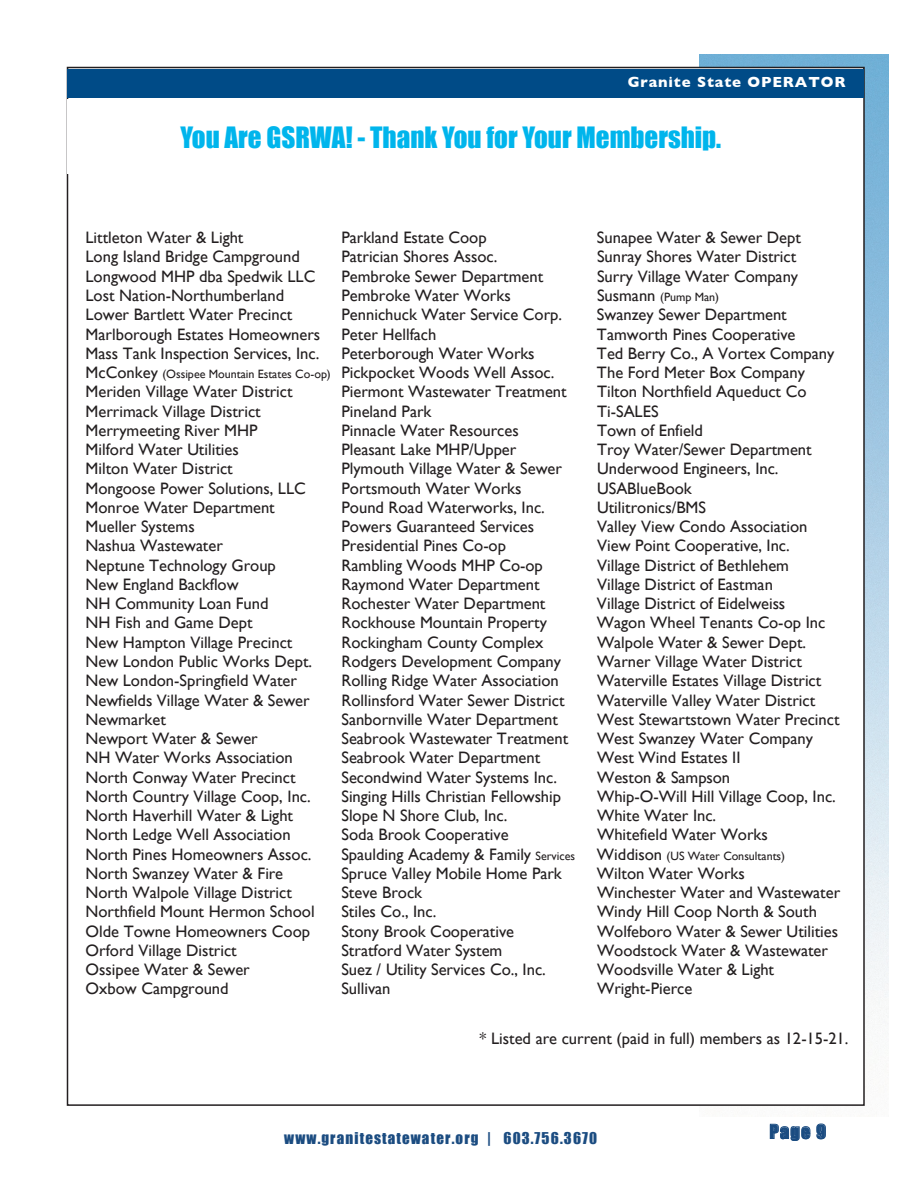
<style>
.page{position:relative;width:918px;height:1188px;background:#fff}
.page>*{position:absolute;margin:0;border:0;box-sizing:border-box;transform-origin:0 0}
.t1{font:27px "Impact";color:#00b5ec}
.t2{font:18px "Impact";color:#1b4c81}
.t3{font:16.65px "Gill Sans";color:#231f20}
.t4{font:16.5px/19.2px "Gill Sans";color:#231f20}
.t5{font:15px "Impact";letter-spacing:.075em;color:#1b4c81}
.t6{font:700 15px "Gill Sans";letter-spacing:.06em;color:#fff}
.t7{font:12px "Gill Sans";letter-spacing:-.005em;color:#231f20}
.s1{font-size:16.5px}
.s2{font-size:12px}
.s3{font-size:16.65px}
</style>
<div class="page">
<img style="left:700px;top:54px;width:189px;height:971px">
<div style="left:67px;top:67px;width:798px;height:1039px;background:#fff;border:2px solid #231f20"></div>
<div style="left:68px;top:69px;width:796px;height:28px;background:#004b87"></div>
<svg style="left:770px;top:1124px;width:40px;height:17px"></svg>
<svg style="left:816px;top:1123px;width:10px;height:16px"></svg>
<div style="left:68px;top:99px;width:766px;height:75px;background:#fff"></div>
<p class="t6" style="left:628px;top:70px;width:219px">Granite State OPERATOR</p>
<h1 class="t1" style="left:180px;top:116px;width:542px">You Are GSRWA! - Thank You for Your Membership.</h1>
<p class="t4" style="left:86px;top:228px;width:236px">Littleton Water &amp; Light<br>Long Island Bridge Campground<br>Longwood MHP dba Spedwik LLC<br>Lost Nation-Northumberland<br>Lower Bartlett Water Precinct<br>Marlborough Estates Homeowners</p>
<p class="t3" style="left:86px;top:343px;width:235px">Mass Tank Inspection Services, Inc.</p>
<p class="t7" style="left:86px;top:367px;width:247px"><span class="s1">McConkey</span> (Ossipee Mountain Estates Co-op)</p>
<p class="t4" style="left:86px;top:382px;width:222px">Meriden Village Water District<br>Merrimack Village District<br>Merrymeeting River MHP<br>Milford Water Utilities<br>Milton Water District<br>Mongoose Power Solutions, LLC<br>Monroe Water Department<br>Mueller Systems<br>Nashua Wastewater<br>Neptune Technology Group<br>New England Backflow</p>
<p class="t3" style="left:86px;top:594px;width:185px">NH Community Loan Fund</p>
<p class="t4" style="left:85px;top:613px;width:228px">NH Fish and Game Dept<br>New Hampton Village Precinct<br>New London Public Works Dept.<br>New London-Springfield Water<br>Newfields Village Water &amp; Sewer<br>Newmarket<br>Newport Water &amp; Sewer<br>NH Water Works Association<br>North Conway Water Precinct<br>North Country Village Coop, Inc.<br>North Haverhill Water &amp; Light<br>North Ledge Well Association</p>
<p class="t3" style="left:86px;top:844px;width:228px">North Pines Homeowners Assoc.</p>
<p class="t4" style="left:86px;top:864px;width:231px">North Swanzey Water &amp; Fire<br>North Walpole Village District<br>Northfield Mount Hermon School<br>Olde Towne Homeowners Coop<br>Orford Village District<br>Ossipee Water &amp; Sewer<br>Oxbow Campground</p>
<p class="t4" style="left:341px;top:228px;width:222px">Parkland Estate Coop<br>Patrician Shores Assoc.<br>Pembroke Sewer Department<br>Pembroke Water Works<br>Pennichuck Water Service Corp.<br>Peter Hellfach</p>
<p class="t3" style="left:341px;top:343px;width:195px">Peterborough Water Works</p>
<p class="t4" style="left:341px;top:363px;width:227px">Pickpocket Woods Well Assoc.<br>Piermont Wastewater Treatment<br>Pineland Park<br>Pinnacle Water Resources<br>Pleasant Lake MHP/Upper<br>Plymouth Village Water &amp; Sewer<br>Portsmouth Water Works<br>Pound Road Waterworks, Inc.<br>Powers Guaranteed Services<br>Presidential Pines Co-op<br>Rambling Woods MHP Co-op<br>Raymond Water Department</p>
<p class="t3" style="left:341px;top:594px;width:206px">Rochester Water Department</p>
<p class="t4" style="left:341px;top:613px;width:228px">Rockhouse Mountain Property<br>Rockingham County Complex<br>Rodgers Development Company<br>Rolling Ridge Water Association<br>Rollinsford Water Sewer District<br>Sanbornville Water Department<br>Seabrook Wastewater Treatment<br>Seabrook Water Department<br>Secondwind Water Systems Inc.<br>Singing Hills Christian Fellowship<br>Slope N Shore Club, Inc.<br>Soda Brook Cooperative</p>
<p class="t3" style="left:341px;top:844px;width:235px">Spaulding Academy &amp; Family <span class="s2">Services</span></p>
<p class="t4" style="left:341px;top:864px;width:222px">Spruce Valley Mobile Home Park<br>Steve Brock<br>Stiles Co., Inc.<br>Stony Brook Cooperative<br>Stratford Water System<br>Suez / Utility Services Co., Inc.<br>Sullivan</p>
<p class="t4" style="left:597px;top:228px;width:205px">Sunapee Water &amp; Sewer Dept<br>Sunray Shores Water District<br>Surry Village Water Company</p>
<p class="t7" style="left:597px;top:290px;width:124px"><span class="s1">Susmann</span> (Pump Man)</p>
<p class="t4" style="left:597px;top:305px;width:200px">Swanzey Sewer Department<br>Tamworth Pines Cooperative</p>
<p class="t3" style="left:597px;top:343px;width:239px">Ted Berry Co., A Vortex Company</p>
<p class="t4" style="left:597px;top:363px;width:216px">The Ford Meter Box Company<br>Tilton Northfield Aqueduct Co<br>Ti-SALES<br>Town of Enfield<br>Troy Water/Sewer Department<br>Underwood Engineers, Inc.<br>USABlueBook<br>Utilitronics/BMS<br>Valley View Condo Association<br>View Point Cooperative, Inc.<br>Village District of Bethlehem<br>Village District of Eastman</p>
<p class="t3" style="left:597px;top:594px;width:190px">Village District of Eidelweiss</p>
<p class="t4" style="left:597px;top:613px;width:244px">Wagon Wheel Tenants Co-op Inc<br>Walpole Water &amp; Sewer Dept.<br>Warner Village Water District<br>Waterville Estates Village District<br>Waterville Valley Water District<br>West Stewartstown Water Precinct<br>West Swanzey Water Company<br>West Wind Estates II<br>Weston &amp; Sampson<br>Whip-O-Will Hill Village Coop, Inc.<br>White Water Inc.<br>Whitefield Water Works</p>
<p class="t7" style="left:597px;top:848px;width:190px"><span class="s3">Widdison</span> (US Water Consultants)</p>
<p class="t4" style="left:597px;top:864px;width:245px">Wilton Water Works<br>Winchester Water and Wastewater<br>Windy Hill Coop North &amp; South<br>Wolfeboro Water &amp; Sewer Utilities<br>Woodstock Water &amp; Wastewater<br>Woodsville Water &amp; Light<br>Wright-Pierce</p>
<p class="t4" style="left:480px;top:1029px;width:370px">* Listed are current (paid in full) members as 12-15-21.</p>
<p class="t5" style="left:284px;top:1127px;width:314px">www.granitestatewater.org | 603.756.3670</p>
<p class="t2" style="left:770px;top:1117px;width:58px">Page 9</p>
</div>
